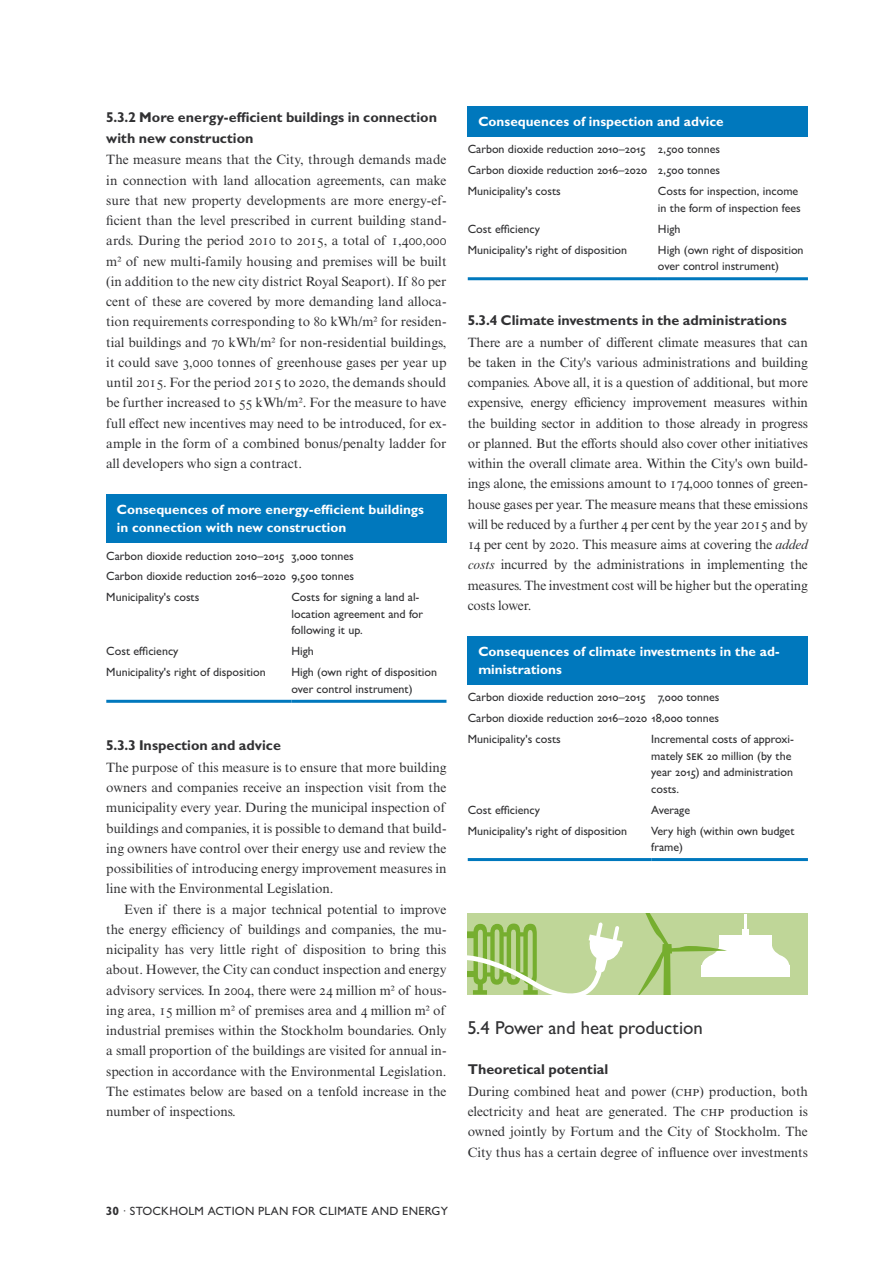
<style>
.page{position:relative;width:893px;height:1263px;background:#fff}
.page>*{position:absolute;margin:0;border:0;box-sizing:border-box;transform-origin:0 0}
.Underrubrik__nivå_2{font:500 18.75px "Gill Sans MT Pro";color:#313133}
.Mellis__nivå_3__räkn{font:700 14.25px/20.2px "Gill Sans MT Pro";color:#313133}
.Mellis__nivå_3{font:700 14.25px "Gill Sans MT Pro";color:#313133}
.Bröd_ut{font:13.5px/20.2px "Times NRMT Pro";color:#313133;text-align:justify}
.Bröd_in{font:13.5px/20.2px "Times NRMT Pro";color:#313133;text-align:justify}
.Tabellhuvud{font:700 13.5px/18px "Gill Sans MT Pro";color:#fff}
.Tabellkropp{font:500 12px/16.5px "Gill Sans MT Pro";color:#313133}
.Tabellkropp-2{font:500 12px "Gill Sans MT Pro";letter-spacing:.02em;color:#313133}
.s1{font-weight:700}
.s2{font-style:italic}
.s3{font-size:13.8px}
</style>
<div class="page">
<div style="left:106px;top:494px;width:340px;height:49px;background:#0078bd"></div>
<hr style="left:106px;top:700px;width:185px;height:3px;background:#0078bd">
<hr style="left:291px;top:700px;width:155px;height:3px;background:#0078bd">
<div style="left:468px;top:106px;width:340px;height:31px;background:#0078bd"></div>
<hr style="left:468px;top:277px;width:190px;height:3px;background:#0078bd">
<hr style="left:658px;top:277px;width:150px;height:3px;background:#0078bd">
<div style="left:468px;top:636px;width:340px;height:49px;background:#0078bd"></div>
<hr style="left:468px;top:858px;width:183px;height:3px;background:#0078bd">
<hr style="left:651px;top:858px;width:157px;height:3px;background:#0078bd">
<div style="left:468px;top:914px;width:340px;height:81px;background:#bfd698"></div>
<svg style="left:638px;top:914px;width:152px;height:81px"></svg>
<svg style="left:468px;top:922px;width:155px;height:73px"></svg>
<p class="Mellis__nivå_3__räkn" style="left:106px;top:107px;width:332px">5.3.2 More energy-efficient buildings in connection with new construction</p>
<p class="Bröd_ut" style="left:106px;top:150px;width:342px">The measure means that the City, through demands made in connection with land allocation agreements, can make sure that new property developments are more energy-ef&shy;ficient than the level prescribed in current building stand&shy;ards. During the period 2010 to 2015, a total of 1,400,000 m2 of new multi-family housing and premises will be built (in addition to the new city district Royal Seaport). If 80 per cent of these are covered by more demanding land alloca&shy;tion requirements corresponding to 80 kWh/m2 for residen&shy;tial buildings and 70 kWh/m2 for non-residential buildings, it could save 3,000 tonnes of greenhouse gases per year up until 2015. For the period 2015 to 2020, the demands should be further increased to 55 kWh/m2. For the measure to have full effect new incentives may need to be introduced, for ex&shy;ample in the form of a combined bonus/penalty ladder for all developers who sign a contract.</p>
<p class="Tabellhuvud" style="left:117px;top:500px;width:308px">Consequences of more energy-efficient buildings in connection with new construction</p>
<p class="Tabellkropp" style="left:106px;top:547px;width:180px">Carbon dioxide reduction 2010–2015</p>
<p class="Tabellkropp" style="left:291px;top:547px;width:64px">3,000 tonnes</p>
<p class="Tabellkropp" style="left:106px;top:568px;width:181px">Carbon dioxide reduction 2016–2020</p>
<p class="Tabellkropp" style="left:291px;top:568px;width:64px">9,500 tonnes</p>
<p class="Tabellkropp" style="left:106px;top:589px;width:95px">Municipality's costs</p>
<p class="Tabellkropp" style="left:291px;top:589px;width:133px">Costs for signing a land al&shy;location agreement and for following it up.</p>
<p class="Tabellkropp" style="left:106px;top:643px;width:74px">Cost efficiency</p>
<p class="Tabellkropp" style="left:291px;top:643px;width:24px">H igh</p>
<p class="Tabellkropp" style="left:106px;top:664px;width:161px">Municipality's right of disposition</p>
<p class="Tabellkropp" style="left:291px;top:664px;width:147px">H igh (own right of disposition over control instrument)</p>
<p class="Mellis__nivå_3__räkn" style="left:106px;top:735px;width:176px">5.3.3 Inspection and advice</p>
<p class="Bröd_ut" style="left:106px;top:758px;width:342px">The purpose of this measure is to ensure that more building owners and companies receive an inspection visit from the municipality every year. During the municipal inspection of buildings and companies, it is possible to demand that build&shy;ing owners have control over their energy use and review the possibilities of introducing energy improvement measures in line with the Environmental Legislation.</p>
<p class="Bröd_in" style="left:106px;top:900px;width:342px;text-indent:18px">Even if there is a major technical potential to improve the energy efficiency of buildings and companies, the mu&shy;nicipality has very little right of disposition to bring this about. However, the City can conduct inspection and energy advisory services. In 2004, there were 24 million m2 of hous&shy;ing area, 15 million m2 of premises area and 4 million m2 of industrial premises within the Stockholm boundaries. Only a small proportion of the buildings are visited for annual in&shy;spection in accordance with the Environmental Legislation.<br>The estimates below are based on a tenfold increase in the number of inspections.</p>
<p class="Tabellkropp-2" style="left:106px;top:1203px;width:343px"><span class="s1">30</span> · Stockholm action plan for climate and energy</p>
<p class="Tabellhuvud" style="left:478px;top:112px;width:247px">Consequences of inspection and advice</p>
<p class="Tabellkropp" style="left:468px;top:141px;width:180px">Carbon dioxide reduction 2010–2015</p>
<p class="Tabellkropp" style="left:658px;top:141px;width:64px">2,500 tonnes</p>
<p class="Tabellkropp" style="left:468px;top:162px;width:181px">Carbon dioxide reduction 2016–2020</p>
<p class="Tabellkropp" style="left:658px;top:162px;width:64px">2,500 tonnes</p>
<p class="Tabellkropp" style="left:468px;top:183px;width:95px">Municipality's costs</p>
<p class="Tabellkropp" style="left:658px;top:183px;width:144px">Costs for inspection, income in the form of inspection fees</p>
<p class="Tabellkropp" style="left:468px;top:220px;width:74px">Cost efficiency</p>
<p class="Tabellkropp" style="left:658px;top:220px;width:24px">H igh</p>
<p class="Tabellkropp" style="left:468px;top:241px;width:161px">Municipality's right of disposition</p>
<p class="Tabellkropp" style="left:658px;top:241px;width:147px">H igh (own right of disposition over control instrument)</p>
<p class="Mellis__nivå_3__räkn" style="left:468px;top:310px;width:321px">5.3.4 Climate investments in the administrations</p>
<p class="Bröd_ut" style="left:468px;top:333px;width:342px">There are a number of different climate measures that can be taken in the City's various administrations and building companies. Above all, it is a question of additional, but more expensive, energy efficiency improvement measures within the building sector in addition to those already in progress or planned. But the efforts should also cover other initiatives within the overall climate area. Within the City's own build&shy;ings alone, the emissions amount to 174,000 tonnes of green&shy;house gases per year. The measure means that these emissions will be reduced by a further 4 per cent by the year 2015 and by 14 per cent by 2020. This measure aims at covering the <span class="s2">added costs</span> incurred by the administrations in implementing the measures. The investment cost will be higher but the operating costs lower.</p>
<p class="Tabellhuvud" style="left:478px;top:642px;width:303px">Consequences of climate investments in the ad&shy;ministrations</p>
<p class="Tabellkropp" style="left:468px;top:689px;width:180px">Carbon dioxide reduction 2010–2015</p>
<p class="Tabellkropp" style="left:658px;top:689px;width:63px">7,000 tonnes</p>
<p class="Tabellkropp" style="left:468px;top:710px;width:253px">Carbon dioxide reduction 2016–2020 18,000 tonnes</p>
<p class="Tabellkropp" style="left:468px;top:731px;width:95px">Municipality's costs</p>
<p class="Tabellkropp" style="left:651px;top:731px;width:144px">Incremental costs of approxi&shy;mately <span class="s3">SEK</span> 20 million (by the year 2015) and administration costs.</p>
<p class="Tabellkropp" style="left:468px;top:801px;width:74px">Cost efficiency</p>
<p class="Tabellkropp" style="left:651px;top:801px;width:40px">Average</p>
<p class="Tabellkropp" style="left:468px;top:822px;width:161px">Municipality's right of disposition</p>
<p class="Tabellkropp" style="left:651px;top:822px;width:145px">Very high (within own budget frame)</p>
<p class="Underrubrik__nivå_2" style="left:468px;top:1016px;width:237px">5.4 Power and heat production</p>
<p class="Mellis__nivå_3" style="left:468px;top:1060px;width:142px">Theoretical potential</p>
<p class="Bröd_ut" style="left:468px;top:1082px;width:342px">During combined heat and power (<span class="s3">CHP</span>) production, both electricity and heat are generated. The <span class="s3">CHP</span> production is owned jointly by Fortum and the City of Stockholm. The City thus has a certain degree of influence over investments</p>
</div>
